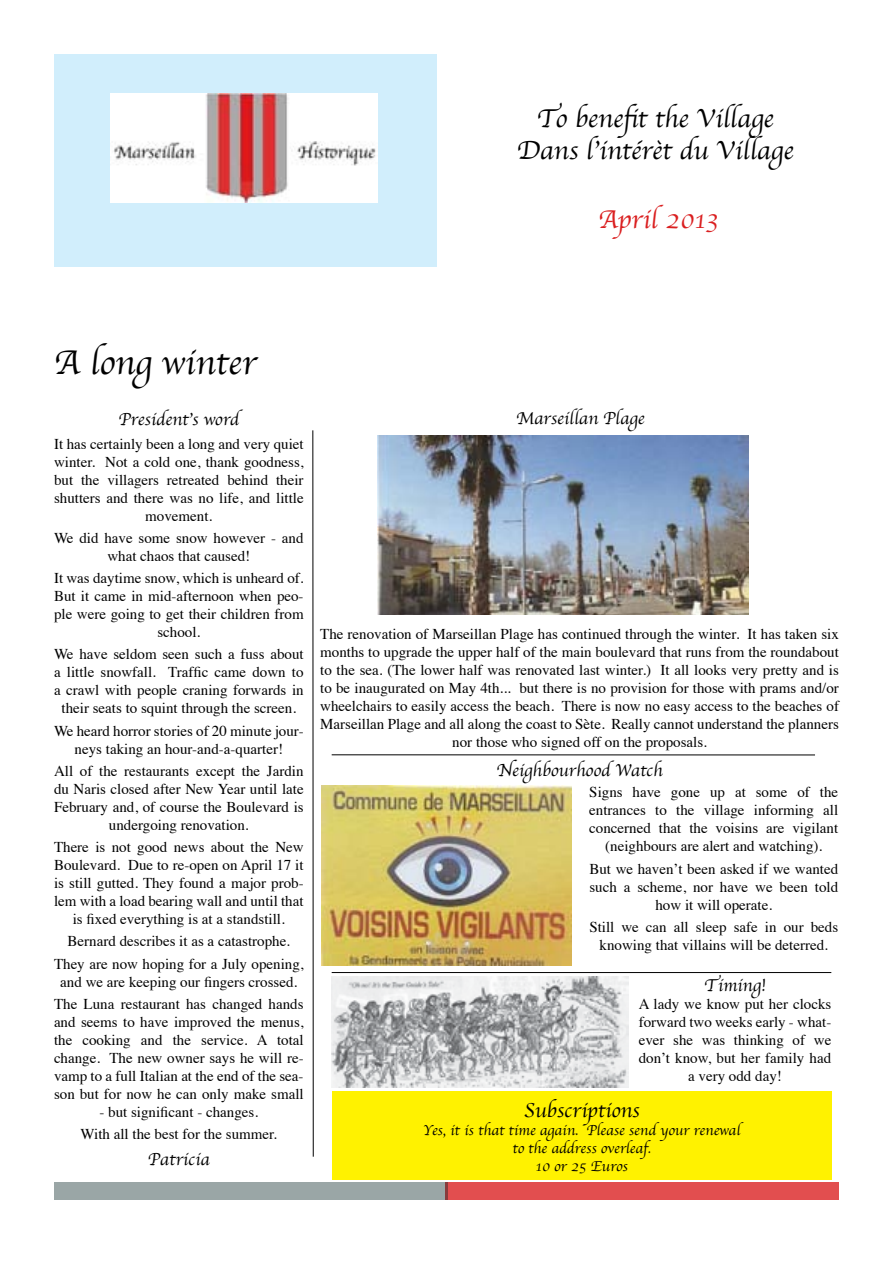
<style>
.page{position:relative;width:893px;height:1263px;background:#fff}
.page>*{position:absolute;margin:0;border:0;box-sizing:border-box;transform-origin:0 0}
.t1{font:36px "Apple Chancery";color:#000}
.t2{font:27px/32.4px "Apple Chancery";color:#000;text-align:center}
.t3{font:27px "Apple Chancery";color:#da1f20}
.t4{font:21px "Apple Chancery";color:#000}
.t5{font:18px "Apple Chancery";color:#000}
.t6{font:15px/18px "Times";color:#000;text-align:center}
.t7{font:15px/18px "Apple Chancery";color:#000;text-align:center}
</style>
<div class="page">
<div style="left:446px;top:1182px;width:393px;height:17px;background:#e24e4f"></div>
<div style="left:54px;top:1182px;width:393px;height:17px;background:#9aa6a6"></div>
<div style="left:54px;top:54px;width:383px;height:213px;background:#d1eefc"></div>
<img style="left:111px;top:94px;width:267px;height:109px">
<hr style="left:313px;top:430px;width:1px;height:727px;background:#000">
<div style="left:332px;top:1091px;width:499px;height:89px;background:#fff200"></div>
<img style="left:378px;top:435px;width:370px;height:179px">
<img style="left:322px;top:785px;width:249px;height:180px">
<hr style="left:332px;top:754px;width:483px;height:1px;background:#000">
<hr style="left:332px;top:972px;width:499px;height:1px;background:#000">
<img style="left:332px;top:977px;width:296px;height:111px">
<h2 class="t2" style="left:517px;top:102px;width:278px">To benefit the Village<br>Dans l’intérèt du Village</h2>
<h2 class="t3" style="left:598px;top:198px;width:121px">April 2013</h2>
<h1 class="t1" style="left:54px;top:334px;width:204px">A long winter</h1>
<p class="t5" style="left:118px;top:405px;width:122px">President’s word</p>
<p class="t6" style="left:54px;top:433px;width:251px">It has certainly been a long and very quiet winter. Not a cold one, thank goodness, but the villagers retreated behind their shutters and there was no life, and little movement.</p>
<p class="t6" style="left:54px;top:527px;width:251px">We did have some snow however - and what chaos that caused!</p>
<p class="t6" style="left:54px;top:568px;width:251px">It was daytime snow, which is unheard of.<br>But it came in mid-afternoon when peo&shy;ple were going to get their children from school.</p>
<p class="t6" style="left:54px;top:644px;width:251px">We have seldom seen such a fuss about a little snowfall. Traffic came down to a crawl with people craning forwards in their seats to squint through the screen.</p>
<p class="t6" style="left:54px;top:720px;width:251px">We heard horror stories of 20 minute jour&shy;neys taking an hour-and-a-quarter!</p>
<p class="t6" style="left:54px;top:760px;width:251px">All of the restaurants except the Jardin du Naris closed after New Year until late February and, of course the Boulevard is undergoing renovation.</p>
<p class="t6" style="left:54px;top:837px;width:251px">There is not good news about the New Boulevard. Due to re-open on April 17 it is still gutted. They found a major prob&shy;lem with a load bearing wall and until that is fixed everything is at a standstill.</p>
<p class="t6" style="left:54px;top:929px;width:251px;line-height:22.2px">Bernard describes it as a catastrophe.<br>They are now hoping for a July opening,</p>
<p class="t6" style="left:54px;top:969px;width:251px;line-height:22.2px">and we are keeping our fingers crossed.<br>The Luna restaurant has changed hands</p>
<p class="t6" style="left:54px;top:1011px;width:251px;text-align:justify">and seems to have improved the menus, the cooking and the service. A total change. The new owner says he will re&shy;vamp to a full Italian at the end of the sea&shy;son but for now he can only make small</p>
<p class="t6" style="left:81px;top:1099px;width:198px;line-height:22.2px">- but significant - changes.<br>With all the best for the summer.</p>
<p class="t5" style="left:148px;top:1145px;width:63px">Patricia</p>
<p class="t5" style="left:516px;top:404px;width:130px">Marseillan Plage</p>
<p class="t6" style="left:320px;top:623px;width:520px">The renovation of Marseillan Plage has continued through the winter. It has taken six months to upgrade the upper half of the main boulevard that runs from the roundabout to the sea. (The lower half was renovated last winter.) It all looks very pretty and is to be inaugurated on May 4th... but there is no provision for those with prams and/or wheelchairs to easily access the beach. There is now no easy access to the beaches of Marseillan Plage and all along the coast to Sète. Really cannot understand the planners nor those who signed off on the proposals.</p>
<p class="t5" style="left:496px;top:756px;width:168px">Neighbourhood Watch</p>
<p class="t6" style="left:589px;top:782px;width:250px">Signs have gone up at some of the entrances to the village informing all concerned that the voisins are vigilant (neighbours are alert and watching).</p>
<p class="t6" style="left:589px;top:858px;width:250px">But we haven’t been asked if we wanted such a scheme, nor have we been told how it will operate.</p>
<p class="t6" style="left:589px;top:916px;width:250px">Still we can all sleep safe in our beds knowing that villains will be deterred.</p>
<p class="t5" style="left:704px;top:971px;width:63px">Timing!</p>
<p class="t6" style="left:639px;top:994px;width:194px">A lady we know put her clocks forward two weeks early - what&shy;ever she was thinking of we don’t know, but her family had a very odd day!</p>
<h3 class="t4" style="left:524px;top:1093px;width:117px">Subscriptions</h3>
<p class="t7" style="left:423px;top:1121px;width:319px">Yes, it is that time again. Please send your renewal to the address overleaf.<br>10 or 25 Euros</p>
</div>
